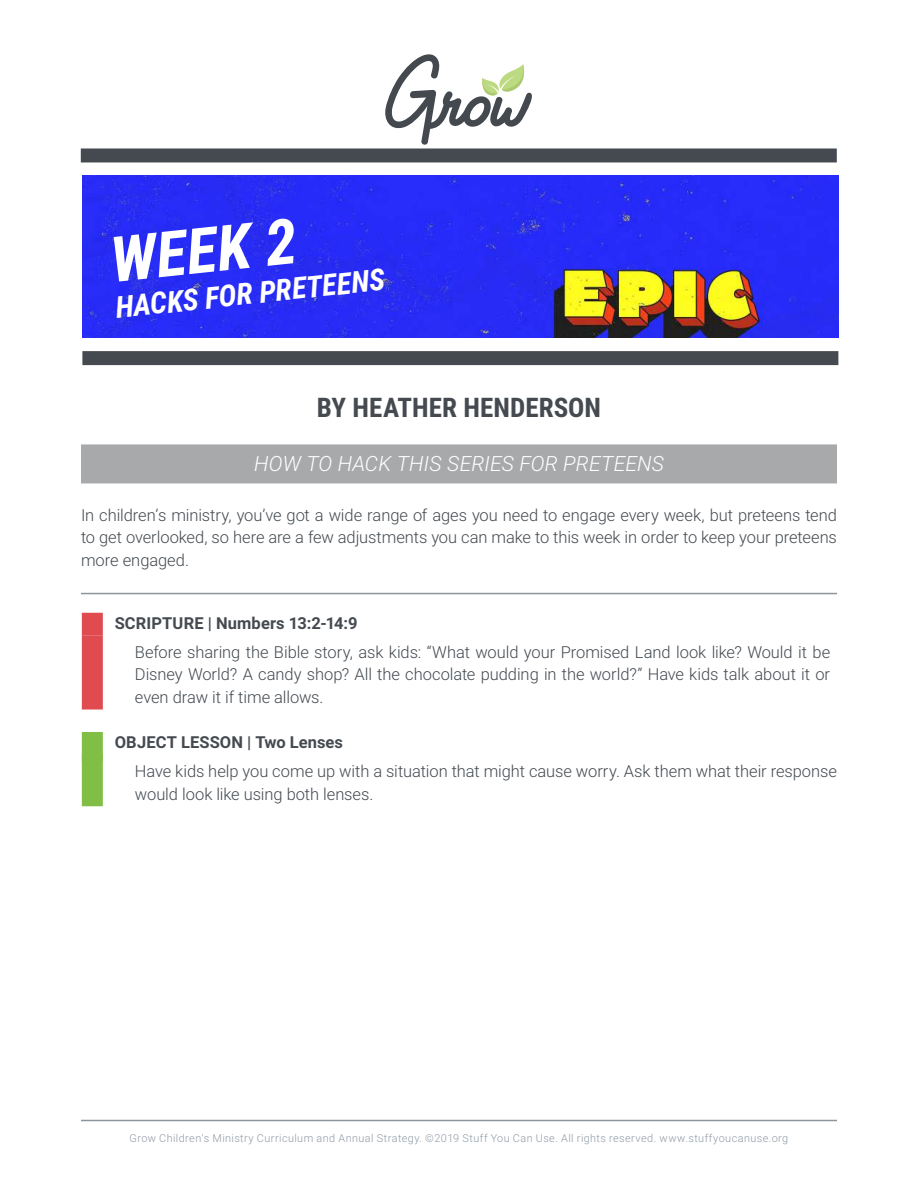
<style>
.page{position:relative;width:918px;height:1188px;background:#fff}
.page>*{position:absolute;margin:0;border:0;box-sizing:border-box;transform-origin:0 0}
.t1{font:italic 700 63px "Roboto Condensed";color:#fff}
.t2{font:italic 700 30px "Roboto Condensed";color:#fff}
.t3{font:700 27px "Roboto Condensed";letter-spacing:.005em;color:#454a51}
.t4{font:italic 300 21px "Roboto";letter-spacing:.005em;color:#fff}
.t5{font:300 16.5px/22.5px "Roboto";letter-spacing:-.005em;color:#424950;text-align:justify}
.t6{font:300 16.5px/22.5px "Roboto";letter-spacing:-.005em;color:#42494f;text-align:justify}
.t7{font:700 16.5px "Roboto";letter-spacing:.005em;color:#454a50}
.t8{font:300 10.8px "Roboto";letter-spacing:.04em;color:#8e99a5}
</style>
<div class="page">
<div style="left:81px;top:148px;width:756px;height:14px;background:#454a50"></div>
<svg style="left:385px;top:54px;width:147px;height:91px"></svg>
<img style="left:82px;top:176px;width:756px;height:162px">
<div style="left:82px;top:351px;width:756px;height:14px;background:#454a50"></div>
<hr style="left:81px;top:1120px;width:756px;height:1px;background:#8c949d">
<div style="left:81px;top:444px;width:756px;height:39px;background:#a7a9ab"></div>
<hr style="left:81px;top:593px;width:756px;height:1px;background:#8c949d">
<div style="left:82px;top:613px;width:21px;height:22px;background:#e04b50"></div>
<div style="left:82px;top:635px;width:21px;height:75px;background:#e04b50"></div>
<div style="left:82px;top:732px;width:21px;height:29px;background:#80be46"></div>
<div style="left:82px;top:755px;width:21px;height:51px;background:#80be46"></div>
<h1 class="t1" style="left:107px;top:224px;width:188px;rotate:-6deg">WEEK 2</h1>
<h2 class="t2" style="left:114px;top:290px;width:272px;rotate:-6deg">HACKS FOR PRETEENS</h2>
<h3 class="t3" style="left:317px;top:398px;width:286px">BY HEATHER HENDERSON</h3>
<p class="t4" style="left:254px;top:455px;width:411px">HOW TO HACK THIS SERIES FOR PRETEENS</p>
<p class="t6" style="left:81px;top:505px;width:758px">In children’s ministry, you’ve got a wide range of ages you need to engage every week, but preteens tend to get overlooked, so here are a few adjustments you can make to this week in order to keep your preteens more engaged.</p>
<p class="t7" style="left:115px;top:615px;width:244px">SCRIPTURE | Numbers 13:2-14:9</p>
<p class="t5" style="left:135px;top:642px;width:697px">Before sharing the Bible story, ask kids: “What would your Promised Land look like? Would it be Disney World? A candy shop? All the chocolate pudding in the world?” Have kids talk about it or even draw it if time allows.</p>
<p class="t7" style="left:115px;top:735px;width:230px">OBJECT LESSON | Two Lenses</p>
<p class="t5" style="left:135px;top:761px;width:703px">Have kids help you come up with a situation that might cause worry. Ask them what their response would look like using both lenses.</p>
<p class="t8" style="left:130px;top:1134px;width:660px">Grow Children's Ministry Curriculum and Annual Strategy. ©2019 Stuff You Can Use. All rights reserved. www.stuffyoucanuse.org</p>
</div>
